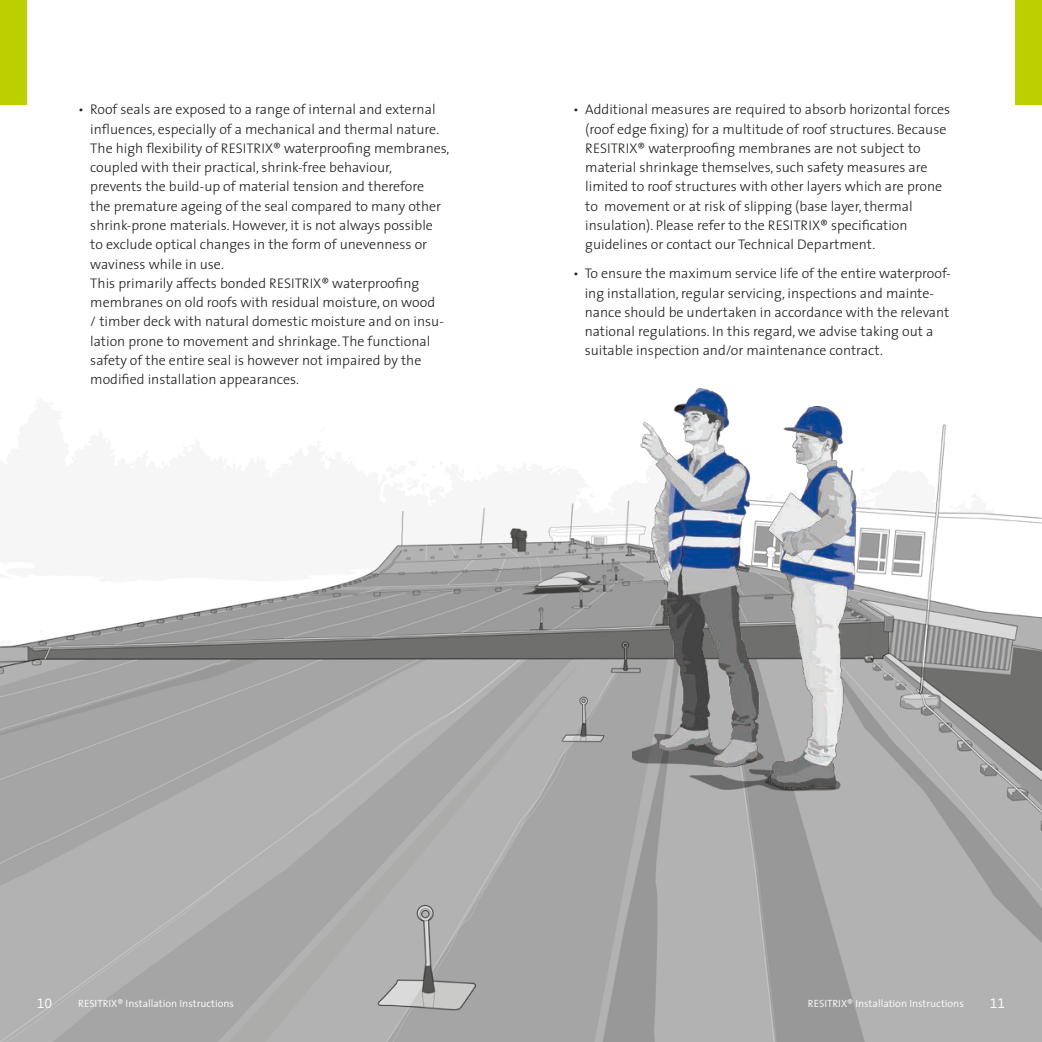
<style>
.page{position:relative;width:1042px;height:1042px;background:#fff}
.page>*{position:absolute;margin:0;border:0;box-sizing:border-box;transform-origin:0 0}
.t1{font:300 14px/19.2px "The Sans";color:#1d1d1b}
.t2{font:14px "The Sans Semi Light Expert";color:#fff}
.t3{font:300 10.5px "The Sans";color:#fff}
</style>
<div class="page">
<img style="left:0;top:411px;width:1042px;height:631px">
<img style="left:684px;top:776px;width:65px;height:20px">
<img style="left:749px;top:406px;width:141px;height:390px">
<img style="left:631px;top:388px;width:150px;height:388px">
<div style="left:1016px;top:0;width:26px;height:104px;background:#bccf00"></div>
<div style="left:0;top:0;width:26px;height:104px;background:#bccf00"></div>
<p class="t1" style="left:90px;top:100px;width:361px;text-indent:-12px">• Roof seals are exposed to a range of internal and external influences, especially of a mechanical and thermal nature.<br>The high flexibility of RESITRIX® waterproofing membranes, coupled with their practical, shrink-free behaviour,<br>prevents the build-up of material tension and therefore<br>the premature ageing of the seal compared to many other shrink-prone materials. However, it is not always possible<br>to exclude optical changes in the form of unevenness or waviness while in use.<br>This primarily affects bonded RESITRIX® waterproofing membranes on old roofs with residual moisture, on wood<br>/ timber deck with natural domestic moisture and on insu&shy;lation prone to movement and shrinkage. The functional safety of the entire seal is however not impaired by the modified installation appearances.</p>
<p class="t1" style="left:585px;top:100px;width:366px;text-indent:-12px">• Additional measures are required to absorb horizontal forces (roof edge fixing) for a multitude of roof structures. Because RESITRIX® waterproofing membranes are not subject to material shrinkage themselves, such safety measures are limited to roof structures with other layers which are prone to movement or at risk of slipping (base layer, thermal insulation). Please refer to the RESITRIX® specification guidelines or contact our Technical Department.</p>
<p class="t1" style="left:585px;top:264px;width:368px;text-indent:-12px">• To ensure the maximum service life of the entire waterproof&shy;ing installation, regular servicing, inspections and mainte&shy;nance should be undertaken in accordance with the relevant national regulations. In this regard, we advise taking out a suitable inspection and/or maintenance contract.</p>
<p class="t2" style="left:37px;top:991px;width:17px">10</p>
<p class="t3" style="left:78px;top:994px;width:157px">RESITRIX® Installation Instructions</p>
<p class="t3" style="left:808px;top:994px;width:157px">RESITRIX® Installation Instructions</p>
<p class="t2" style="left:990px;top:991px;width:17px">11</p>
</div>
